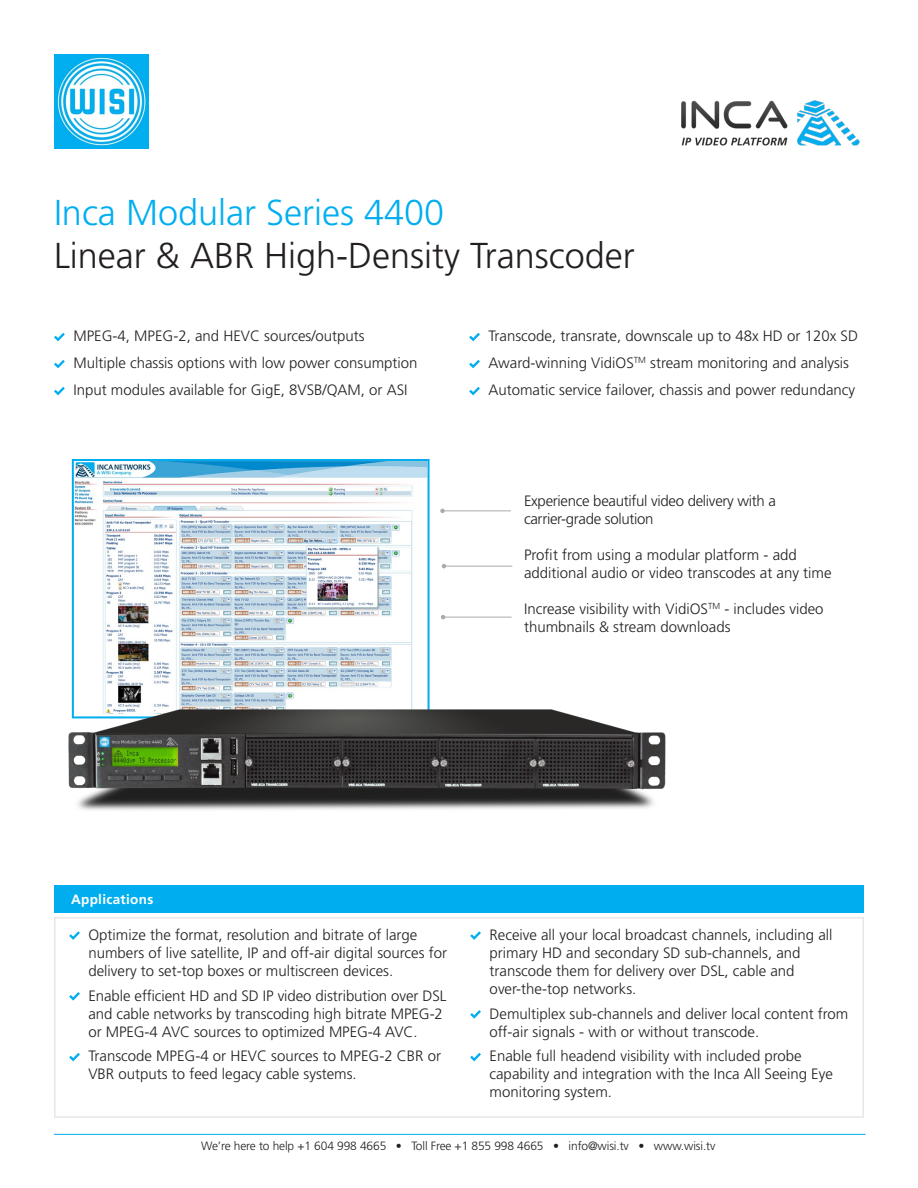
<style>
.page{position:relative;width:918px;height:1188px;background:#fff}
.page>*{position:absolute;margin:0;border:0;box-sizing:border-box;transform-origin:0 0}
.t1{font:300 36px "Frutiger LT Std";color:#231f20}
.t2{font:300 36px "Frutiger LT Std";color:#00aeef}
.Brödtext{font:300 15px/18px "Frutiger LT Std";color:#231f20}
.Brödtext-2{font:300 15px "Frutiger LT Std";letter-spacing:-.02em;color:#231f20}
.Underrubrik{font:700 13.5px "Frutiger LT Std";letter-spacing:.025em;color:#fff}
.Brödtext-3{font:300 12px "Frutiger LT Std";letter-spacing:-.01em;color:#231f20}
</style>
<div class="page">
<div style="left:54px;top:917px;width:810px;height:201px;background:#fff;border:2px solid #e6e7e9"></div>
<div style="left:54px;top:885px;width:810px;height:27px;background:#00aeef"></div>
<svg style="left:54px;top:333px;width:11px;height:8px"></svg>
<svg style="left:54px;top:360px;width:11px;height:8px"></svg>
<svg style="left:54px;top:387px;width:11px;height:8px"></svg>
<svg style="left:469px;top:333px;width:11px;height:8px"></svg>
<svg style="left:469px;top:360px;width:11px;height:8px"></svg>
<svg style="left:469px;top:387px;width:11px;height:8px"></svg>
<svg style="left:69px;top:931px;width:11px;height:9px"></svg>
<svg style="left:69px;top:992px;width:11px;height:9px"></svg>
<svg style="left:69px;top:1053px;width:11px;height:8px"></svg>
<svg style="left:470px;top:931px;width:11px;height:9px"></svg>
<svg style="left:470px;top:1010px;width:11px;height:9px"></svg>
<svg style="left:470px;top:1053px;width:11px;height:8px"></svg>
<img style="left:75px;top:462px;width:352px;height:243px">
<div style="left:72px;top:459px;width:358px;height:259px;border:2px solid #00aeef"></div>
<img style="left:54px;top:54px;width:94px;height:94px">
<img style="left:681px;top:100px;width:179px;height:46px">
<img style="left:68px;top:705px;width:598px;height:105px">
<hr style="left:54px;top:1134px;width:812px;height:1px;background:#00aeef">
<hr style="left:443px;top:510px;width:68px;height:1px;background:#aaabaf">
<svg style="left:440px;top:509px;width:5px;height:4px"></svg>
<hr style="left:444px;top:566px;width:68px;height:1px;background:#aaabaf">
<svg style="left:442px;top:564px;width:4px;height:4px"></svg>
<hr style="left:443px;top:617px;width:69px;height:1px;background:#aaabaf">
<svg style="left:441px;top:615px;width:4px;height:4px"></svg>
<p class="t2" style="left:54px;top:192px;width:392px">Inca Modular Series 4400</p>
<p class="t1" style="left:54px;top:235px;width:582px">Linear &amp; ABR High-Density Transcoder</p>
<p class="Brödtext" style="left:73px;top:327px;width:293px">MPEG-4, MPEG-2, and HEVC sources/outputs</p>
<p class="Brödtext" style="left:73px;top:354px;width:346px">Multiple chassis options with low power consumption</p>
<p class="Brödtext" style="left:73px;top:381px;width:336px">Input modules available for GigE, 8VSB/QAM, or ASI</p>
<p class="Brödtext" style="left:488px;top:327px;width:371px">Transcode, transrate, downscale up to 48x HD or 120x SD</p>
<p class="Brödtext" style="left:488px;top:354px;width:362px">Award-winning VidiOS<sup>TM</sup> stream monitoring and analysis</p>
<p class="Brödtext" style="left:488px;top:381px;width:368px">Automatic service failover, chassis and power redundancy</p>
<p class="Brödtext-2" style="left:524px;top:492px;width:253px">Experience beautiful video delivery with a</p>
<p class="Brödtext-2" style="left:524px;top:510px;width:131px">carrier-grade solution</p>
<p class="Brödtext" style="left:524px;top:546px;width:309px">Profit from using a modular platform - add additional audio or video transcodes at any time</p>
<p class="Brödtext" style="left:524px;top:600px;width:301px">Increase visibility with VidiOS<sup>TM</sup> - includes video thumbnails &amp; stream downloads</p>
<p class="Underrubrik" style="left:71px;top:891px;width:84px">Applications</p>
<p class="Brödtext" style="left:88px;top:926px;width:360px">Optimize the format, resolution and bitrate of large numbers of live satellite, IP and off-air digital sources for delivery to set-top boxes or multiscreen devices.</p>
<p class="Brödtext" style="left:88px;top:987px;width:360px">Enable efficient HD and SD IP video distribution over DSL and cable networks by transcoding high bitrate MPEG-2 or MPEG-4 AVC sources to optimized MPEG-4 AVC.</p>
<p class="Brödtext" style="left:88px;top:1047px;width:354px">Transcode MPEG-4 or HEVC sources to MPEG-2 CBR or<br>VBR outputs to feed legacy cable systems.</p>
<p class="Brödtext" style="left:490px;top:926px;width:345px">Receive all your local broadcast channels, including all primary HD and secondary SD sub-channels, and transcode them for delivery over DSL, cable and over-the-top networks.</p>
<p class="Brödtext" style="left:490px;top:1005px;width:360px">Demultiplex sub-channels and deliver local content from off-air signals - with or without transcode.</p>
<p class="Brödtext" style="left:490px;top:1047px;width:345px">Enable full headend visibility with included probe capability and integration with the Inca All Seeing Eye monitoring system.</p>
<p class="Brödtext-3" style="left:201px;top:1139px;width:516px">We’re here to help +1 604 998 4665 • Toll Free +1 855 998 4665 • info@wisi.tv • www.wisi.tv</p>
</div>
